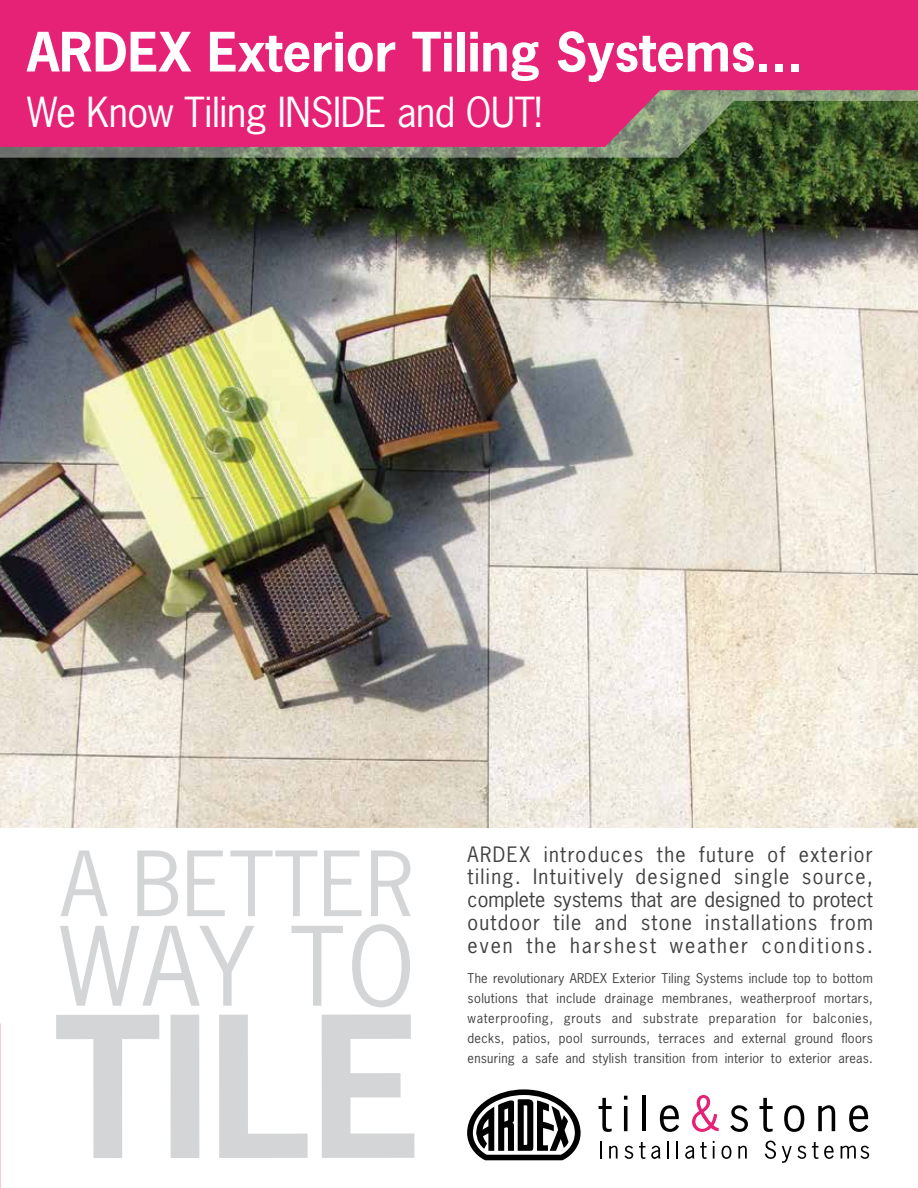
<style>
.page{position:relative;width:918px;height:1188px;background:#fff}
.page>*{position:absolute;margin:0;border:0;box-sizing:border-box;transform-origin:0 0}
.t1{font:700 51px "News Gothic Std";color:#fff}
.t2{font:39px "News Gothic Std";letter-spacing:-.01em;color:#fff}
.t3{font:19.95px/22.8px "News Gothic Std";letter-spacing:.1em;color:#414042;text-align:justify}
.t4{font:12.75px/20px "News Gothic Std";letter-spacing:.02em;color:#414042;text-align:justify}
</style>
<div class="page">
<img style="left:0;top:158px;width:918px;height:669px">
<svg style="left:61px;top:851px;width:47px;height:65px"></svg>
<svg style="left:137px;top:851px;width:41px;height:65px"></svg>
<svg style="left:187px;top:851px;width:130px;height:65px"></svg>
<svg style="left:324px;top:851px;width:38px;height:65px"></svg>
<svg style="left:371px;top:851px;width:40px;height:65px"></svg>
<svg style="left:60px;top:926px;width:194px;height:80px"></svg>
<svg style="left:292px;top:926px;width:51px;height:80px"></svg>
<svg style="left:352px;top:924px;width:58px;height:83px"></svg>
<svg style="left:56px;top:1015px;width:103px;height:143px"></svg>
<div style="left:171px;top:1015px;width:28px;height:143px;background:#d3d5d6"></div>
<svg style="left:219px;top:1015px;width:89px;height:143px"></svg>
<svg style="left:322px;top:1015px;width:92px;height:143px"></svg>
<svg style="left:0;top:147px;width:918px;height:11px"></svg>
<svg style="left:0;top:0;width:918px;height:147px;fill:#e62276"></svg>
<svg style="left:600px;top:1141px;width:2px;height:18px"></svg>
<svg style="left:609px;top:1146px;width:9px;height:13px"></svg>
<svg style="left:624px;top:1146px;width:9px;height:13px"></svg>
<svg style="left:639px;top:1142px;width:6px;height:17px"></svg>
<svg style="left:651px;top:1146px;width:9px;height:13px"></svg>
<svg style="left:667px;top:1141px;width:2px;height:18px"></svg>
<svg style="left:676px;top:1141px;width:2px;height:18px"></svg>
<svg style="left:685px;top:1146px;width:9px;height:13px"></svg>
<svg style="left:700px;top:1142px;width:7px;height:17px"></svg>
<svg style="left:713px;top:1141px;width:2px;height:18px"></svg>
<svg style="left:721px;top:1146px;width:10px;height:13px"></svg>
<svg style="left:738px;top:1146px;width:9px;height:13px"></svg>
<svg style="left:765px;top:1141px;width:11px;height:18px"></svg>
<svg style="left:782px;top:1146px;width:24px;height:17px"></svg>
<svg style="left:812px;top:1142px;width:6px;height:17px"></svg>
<svg style="left:824px;top:1146px;width:10px;height:13px"></svg>
<svg style="left:841px;top:1146px;width:28px;height:13px"></svg>
<svg style="left:599px;top:1098px;width:13px;height:34px"></svg>
<svg style="left:624px;top:1106px;width:4px;height:25px"></svg>
<svg style="left:624px;top:1096px;width:4px;height:4px"></svg>
<hr style="left:642px;top:1096px;width:4px;height:35px;background:#000">
<svg style="left:660px;top:1105px;width:19px;height:27px"></svg>
<svg style="left:692px;top:1095px;width:27px;height:37px"></svg>
<svg style="left:730px;top:1105px;width:18px;height:27px"></svg>
<svg style="left:760px;top:1098px;width:13px;height:34px"></svg>
<svg style="left:784px;top:1105px;width:20px;height:27px"></svg>
<svg style="left:818px;top:1105px;width:17px;height:26px"></svg>
<svg style="left:849px;top:1105px;width:20px;height:27px"></svg>
<svg style="left:467px;top:1089px;width:114px;height:71px"></svg>
<svg style="left:0;top:1023px;width:1px;height:165px"></svg>
<h1 class="t1" style="left:27px;top:18px;width:778px">ARDEX Exterior Tiling Systems...</h1>
<h2 class="t2" style="left:27px;top:88px;width:516px">We Know Tiling INSIDE and OUT!</h2>
<h3 class="t3" style="left:468px;top:842px;width:407px">ARDEX introduces the future of exterior tiling. Intuitively designed single source, complete systems that are designed to protect outdoor tile and stone installations from even the harshest weather conditions.</h3>
<p class="t4" style="left:468px;top:968px;width:407px">The revolutionary ARDEX Exterior Tiling Systems include top to bottom solutions that include drainage membranes, weatherproof mortars, waterproofing, grouts and substrate preparation for balconies, decks, patios, pool surrounds, terraces and external ground floors ensuring a safe and stylish transition from interior to exterior areas.</p>
</div>
